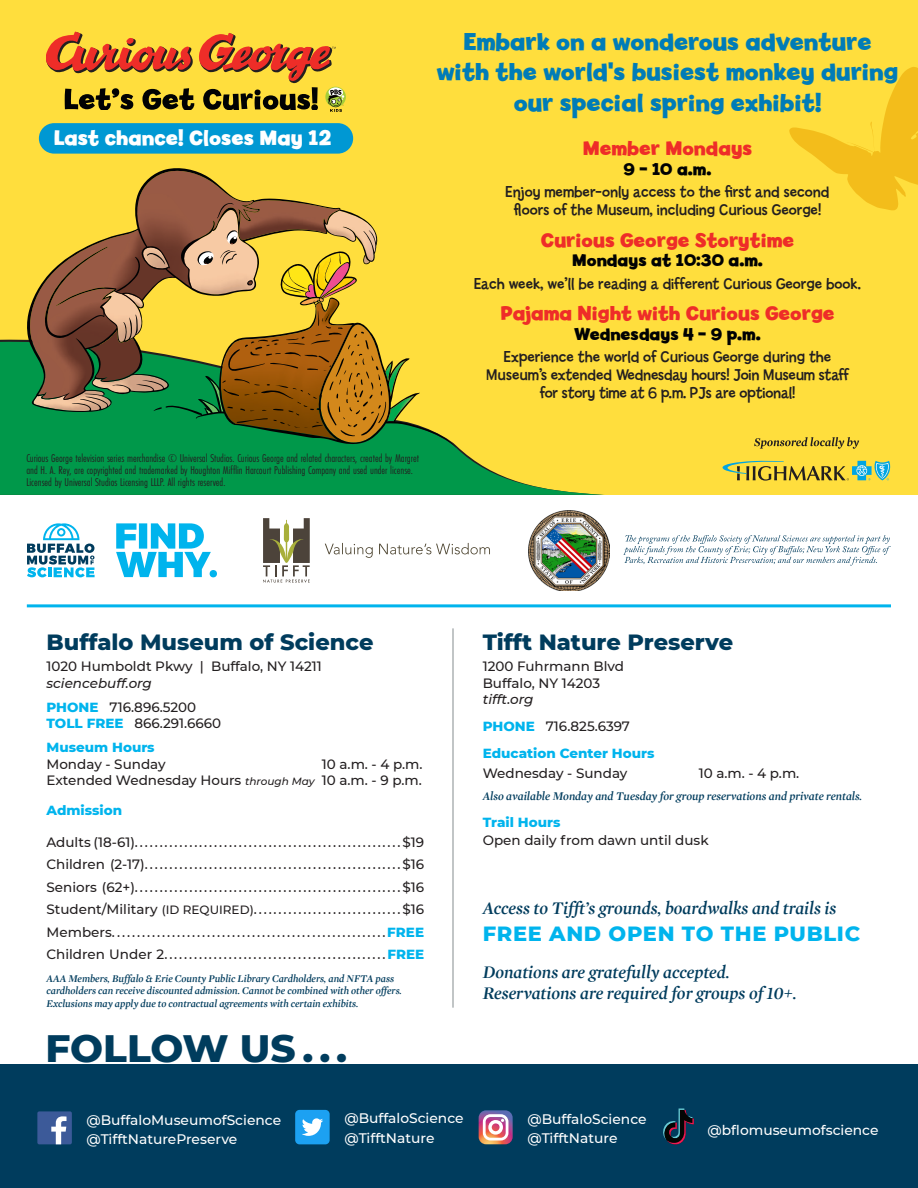
<style>
.page{position:relative;width:918px;height:1188px;background:#fff}
.page>*{position:absolute;margin:0;border:0;box-sizing:border-box;transform-origin:0 0}
.t1{font:800 39px "Montserrat";letter-spacing:-.005em;color:#003c5d}
.t2{font:700 25.5px/30.6px "Billy";color:#007cb7;text-align:center}
.t3{font:800 22.5px "Montserrat";color:#003c5d}
.t4{font:700 22.05px "Billy";color:#fff}
.t5{font:700 21px "Billy";color:#ee2d28}
.t6{font:800 21px "Montserrat";letter-spacing:.03em;color:#00b4ed}
.t7{font:italic 18px "Mercury Display Semi";color:#003c5d}
.t8{font:700 18px "Billy";color:#010203}
.t9{font:16.5px "Billy";color:#231f20}
.t10{font:500 13.8px "Montserrat";color:#fff}
.t11{font:500 13.5px/22.5px "Montserrat";color:#231f20}
.t12{font:800 13.5px "Montserrat";color:#00b4ed}
.t13{font:italic 500 13.5px "Montserrat";color:#231f20}
.t14{font:italic 12px "Mercury Display Semi";color:#003c5d}
.t15{font:11.7px/11.7px "Futura PT Cond";color:#231f20}
.t16{font:italic 10.5px/12.8px "Mercury Display Semi";color:#003c5d}
.s1{font-weight:800;color:#00b4ed}
.s2{font-style:italic;font-size:10.5px}
.s3{font-size:12px}
</style>
<div class="page">
<div style="left:0;top:1065px;width:918px;height:123px;background:#003c5d"></div>
<div style="left:37px;top:1111px;width:35px;height:33px;background:#3c5a99;border-radius:2px"></div>
<svg style="left:51px;top:1116px;width:16px;height:28px"></svg>
<div style="left:295px;top:1110px;width:35px;height:34px;background:#1ca1f2;border-radius:4px"></div>
<svg style="left:302px;top:1118px;width:21px;height:18px"></svg>
<svg style="left:479px;top:1110px;width:34px;height:34px"></svg>
<svg style="left:663px;top:1109px;width:31px;height:35px"></svg>
<svg style="left:623px;top:535px;width:268px;height:31px"></svg>
<img style="left:529px;top:510px;width:81px;height:81px">
<svg style="left:263px;top:518px;width:47px;height:65px"></svg>
<svg style="left:325px;top:543px;width:165px;height:15px"></svg>
<svg style="left:27px;top:523px;width:68px;height:54px"></svg>
<svg style="left:116px;top:523px;width:101px;height:54px"></svg>
<hr style="left:452px;top:628px;width:2px;height:380px;background:#adb2b4">
<hr style="left:27px;top:604px;width:864px;height:3px;background:#00b4ed">
<div style="left:0;top:0;width:918px;height:495px;background:#ffde3d"></div>
<svg style="left:789px;top:67px;width:129px;height:143px"></svg>
<svg style="left:0;top:339px;width:604px;height:156px;fill:#00984a"></svg>
<svg style="left:195px;top:339px;width:261px;height:109px"></svg>
<svg style="left:28px;top:169px;width:361px;height:274px"></svg>
<svg style="left:325px;top:87px;width:21px;height:20px"></svg>
<svg style="left:46px;top:32px;width:298px;height:80px"></svg>
<div style="left:39px;top:123px;width:314px;height:31px;background:#0098d3;border-radius:15px"></div>
<svg style="left:722px;top:461px;width:169px;height:20px"></svg>
<svg style="left:754px;top:437px;width:105px;height:12px"></svg>
<p class="t4" style="left:54px;top:126px;width:279px">Last chance! Closes May 12</p>
<p class="t2" style="left:437px;top:27px;width:463px">Embark on a wonderous adventure with the world's busiest monkey during our special spring exhibit!</p>
<p class="t5" style="left:583px;top:137px;width:171px">Member Mondays</p>
<p class="t8" style="left:624px;top:159px;width:89px">9 - 10 a.m.</p>
<p class="t9" style="left:506px;top:183px;width:325px">Enjoy member-only access to the first and second</p>
<p class="t9" style="left:514px;top:201px;width:309px">floors of the Museum, including Curious George!</p>
<p class="t5" style="left:541px;top:228px;width:255px">Curious George Storytime</p>
<p class="t8" style="left:572px;top:250px;width:192px">Mondays at 10:30 a.m.</p>
<p class="t9" style="left:474px;top:274px;width:388px">Each week, we’ll be reading a different Curious George book.</p>
<p class="t5" style="left:500px;top:302px;width:336px">Pajama Night with Curious George</p>
<p class="t8" style="left:574px;top:324px;width:188px">Wednesdays 4 - 9 p.m.</p>
<p class="t9" style="left:504px;top:348px;width:329px">Experience the world of Curious George during the</p>
<p class="t9" style="left:486px;top:366px;width:364px">Museum’s extended Wednesday hours! Join Museum staff</p>
<p class="t9" style="left:540px;top:384px;width:257px">for story time at 6 p.m. PJs are optional!</p>
<p class="t15" style="left:26px;top:452px;width:394px">Curious George television series merchandise © Universal Studios. Curious George and related characters, created by Margret and H. A. Rey, are copyrighted and trademarked by Houghton Mifflin Harcourt Publishing Company and used under license.<br>Licensed by Universal Studios Licensing LLLP. All rights reserved.</p>
<p class="t3" style="left:46px;top:626px;width:329px">Buffalo Museum of Science</p>
<p class="t11" style="left:46px;top:655px;width:277px">1020 Humboldt Pkwy | Buffalo, NY 14211</p>
<p class="t13" style="left:46px;top:673px;width:107px">sciencebuff.org</p>
<p class="t11" style="left:46px;top:695px;width:151px"><span class="s1">PHONE</span> 716.896.5200</p>
<p class="t11" style="left:46px;top:712px;width:176px"><span class="s1">TOLL FREE</span> 866.291.6660</p>
<p class="t12" style="left:46px;top:737px;width:110px">Museum Hours</p>
<p class="t11" style="left:46px;top:752px;width:121px">Monday - Sunday</p>
<p class="t11" style="left:322px;top:752px;width:102px">10 a.m. - 4 p.m.</p>
<p class="t11" style="left:46px;top:769px;width:377px">Extended Wednesday Hours <span class="s2">through May</span> 10 a.m. - 9 p.m.</p>
<p class="t12" style="left:46px;top:800px;width:77px">Admission</p>
<p class="t11" style="left:46px;top:830px;width:379px">Adults (18-61)......................................................$19<br>Children (2-17)....................................................$16</p>
<p class="t11" style="left:46px;top:875px;width:379px">Seniors (62+)......................................................$16</p>
<p class="t11" style="left:46px;top:898px;width:379px">Student/Military <span class="s3">(ID REQUIRED)</span>..............................$16</p>
<p class="t11" style="left:46px;top:920px;width:379px">Members.......................................................<span class="s1">FREE</span></p>
<p class="t11" style="left:46px;top:943px;width:379px">Children Under 2.............................................<span class="s1">FREE</span></p>
<p class="t16" style="left:46px;top:972px;width:357px">AAA Members, Buffalo &amp; Erie County Public Library Cardholders, and NFTA pass cardholders can receive discounted admission. Cannot be combined with other offers.<br>Exclusions may apply due to contractual agreements with certain exhibits.</p>
<p class="t1" style="left:45px;top:1019px;width:303px">FOLLOW US . . .</p>
<p class="t3" style="left:483px;top:626px;width:252px">Tifft Nature Preserve</p>
<p class="t11" style="left:483px;top:655px;width:143px">1200 Fuhrmann Blvd</p>
<p class="t11" style="left:483px;top:671px;width:119px">Buffalo, NY 14203</p>
<p class="t13" style="left:483px;top:690px;width:52px">tifft.org</p>
<p class="t11" style="left:483px;top:715px;width:149px"><span class="s1">PHONE</span> 716.825.6397</p>
<p class="t12" style="left:483px;top:743px;width:173px">Education Center Hours</p>
<p class="t11" style="left:483px;top:761px;width:146px">Wednesday - Sunday</p>
<p class="t11" style="left:699px;top:761px;width:102px">10 a.m. - 4 p.m.</p>
<p class="t14" style="left:483px;top:789px;width:381px">Also available Monday and Tuesday for group reservations and private rentals.</p>
<p class="t12" style="left:483px;top:812px;width:79px">Trail Hours</p>
<p class="t11" style="left:483px;top:829px;width:227px">Open daily from dawn until dusk</p>
<p class="t7" style="left:483px;top:898px;width:355px">Access to Tifft’s grounds, boardwalks and trails is</p>
<p class="t6" style="left:483px;top:918px;width:379px">FREE AND OPEN TO THE PUBLIC</p>
<p class="t7" style="left:483px;top:961px;width:249px">Donations are gratefully accepted.</p>
<p class="t7" style="left:483px;top:983px;width:315px">Reservations are required for groups of 10+.</p>
<p class="t10" style="left:87px;top:1110px;width:196px">@BuffaloMuseumofScience</p>
<p class="t10" style="left:87px;top:1130px;width:152px">@TifftNaturePreserve</p>
<p class="t10" style="left:345px;top:1109px;width:121px">@BuffaloScience</p>
<p class="t10" style="left:345px;top:1128px;width:91px">@TifftNature</p>
<p class="t10" style="left:528px;top:1109px;width:121px">@BuffaloScience</p>
<p class="t10" style="left:528px;top:1129px;width:91px">@TifftNature</p>
<p class="t10" style="left:708px;top:1120px;width:172px">@bflomuseumofscience</p>
</div>
